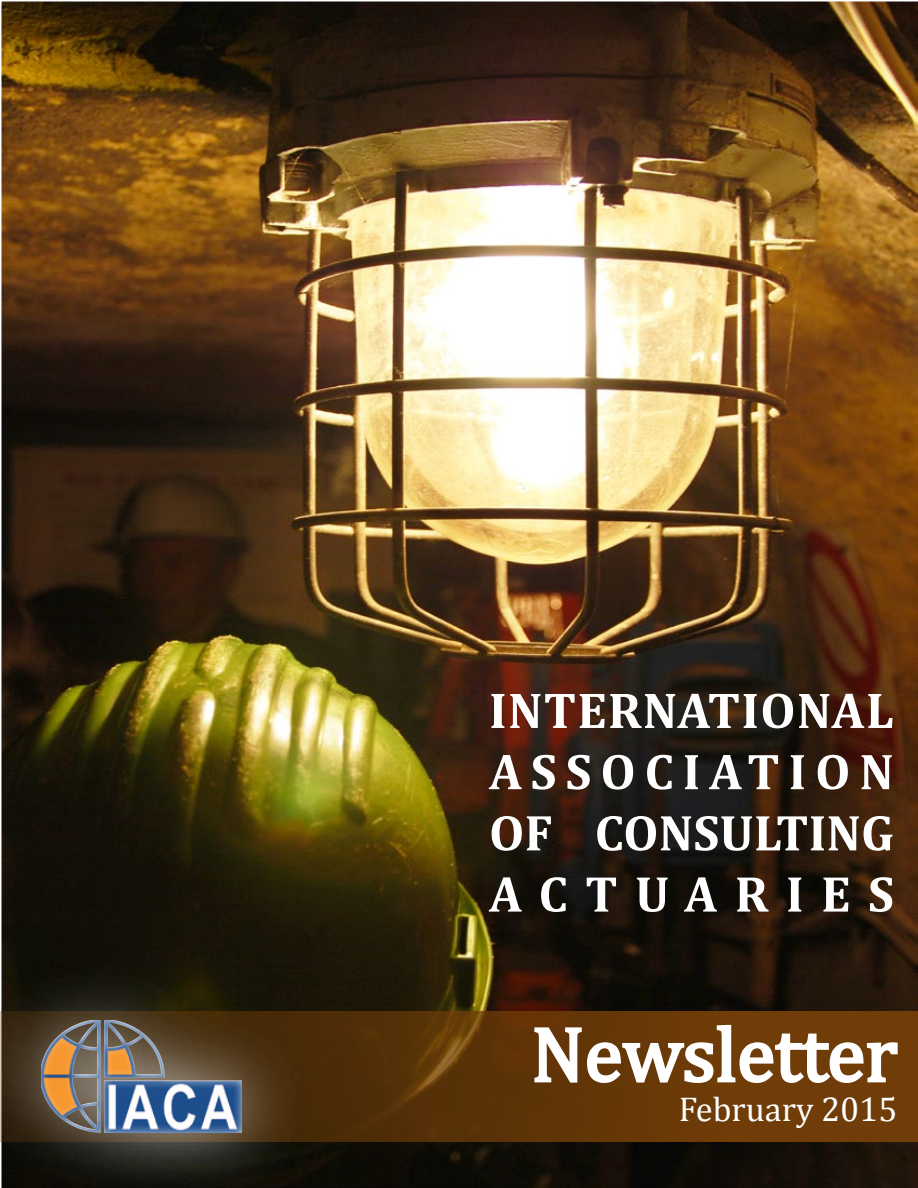
<style>
.page{position:relative;width:918px;height:1188px;background:#fff}
.page>*{position:absolute;margin:0;border:0;box-sizing:border-box;transform-origin:0 0}
.t1{font:78px "Cambria";color:#fff}
.t2{font:72px "Poor Richard";color:#fff}
.t3{font:700 51px/61.2px "Cambria";letter-spacing:.02em;color:#fff;text-align:justify}
.t4{font:34.5px "Cambria";color:#fff}
</style>
<div class="page">
<img style="left:1px;top:1px;width:917px;height:1187px">
<svg style="left:309px;top:1011px;width:609px;height:130px;background:#603507"></svg>
<svg style="left:520px;top:1007px;width:379px;height:78px"></svg>
<div style="left:0;top:954px;width:309px;height:234px;background:#fff;opacity:.75"></div>
<div style="left:28px;top:1019px;width:214px;height:114px;background:#fff;opacity:.75"></div>
<p class="t3" style="left:489px;top:678px;width:407px">INTERNATIONAL ASSOCIATION OF CONSULTING ACTUARIES</p>
<h2 class="t2" style="left:523px;top:996px;width:297px">Newsletter</h2>
<h1 class="t1" style="left:531px;top:1008px;width:368px">Newsletter</h1>
<p class="t4" style="left:679px;top:1089px;width:220px">February 2015</p>
</div>
